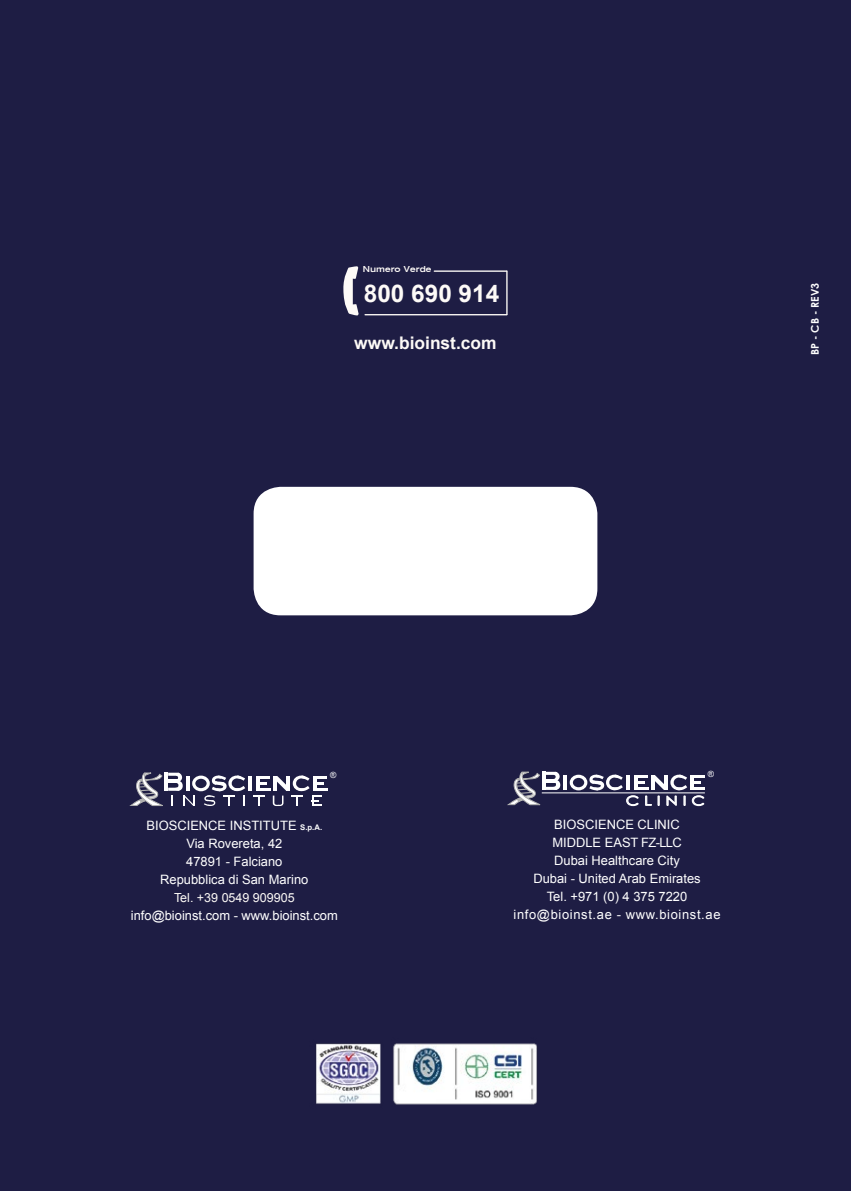
<style>
.page{position:relative;width:851px;height:1191px;background:#fff}
.page>*{position:absolute;margin:0;border:0;box-sizing:border-box;transform-origin:0 0}
.t1{font:700 24.4px "Arial";color:#fdfaf7}
.t2{font:700 17.4px "Arial";color:#fdfaf7}
.t3{font:13px/18px "Arial";color:#fff;text-align:center}
.t4{font:13px "Century Gothic";letter-spacing:.3em;color:#fff;scale:1.28 1}
.t5{font:12.6px "Arial";color:#fdfaf7}
.t6{font:700 10.6px "Century Gothic";color:#fff}
.t7{font:8.6px "Arial";color:#fff}
.t8{font:700 8.4px "Xerox Sans Serif Wide FC";color:#fdfaf7}
.s1{font-weight:700;font-size:7.8px}
</style>
<div class="page">
<div style="left:0;top:0;width:850px;height:1191px;background:#1e1d44"></div>
<svg style="left:343px;top:266px;width:15px;height:50px"></svg>
<hr style="left:365px;top:314px;width:141px;height:1px;background:#fdfaf7">
<hr style="left:434px;top:270px;width:72px;height:2px;background:#fdfaf7">
<hr style="left:506px;top:271px;width:1px;height:43px;background:#fdfaf7">
<hr style="left:248px;top:776px;width:4px;height:14px;background:#fff">
<svg style="left:253px;top:775px;width:74px;height:31px"></svg>
<svg style="left:204px;top:775px;width:41px;height:32px"></svg>
<div style="left:192px;top:775px;width:18px;height:16px;border:3px solid #fff;border-radius:50%"></div>
<svg style="left:131px;top:772px;width:63px;height:35px"></svg>
<hr style="left:563px;top:775px;width:4px;height:15px;background:#fff">
<div style="left:569px;top:774px;width:18px;height:16px;border:3px solid #fff;border-radius:50%"></div>
<svg style="left:508px;top:771px;width:52px;height:35px"></svg>
<svg style="left:589px;top:774px;width:115px;height:32px"></svg>
<hr style="left:541px;top:792px;width:163px;height:1px;background:#fff">
<img style="left:310px;top:1032px;width:231px;height:81px">
<div style="left:253px;top:487px;width:344px;height:128px;background:#fff;border-radius:27px"></div>
<p class="t8" style="left:363px;top:264px;width:70px">Numero Verde</p>
<h1 class="t1" style="left:364px;top:277px;width:137px">800 690 914</h1>
<h2 class="t2" style="left:354px;top:331px;width:144px">www.bioinst.com</h2>
<p class="t6" style="left:808px;top:355px;width:74px;rotate:-90deg">BP - CB - REV3</p>
<p class="t7" style="left:330px;top:769px;width:8px">®</p>
<p class="t3" style="left:146px;top:816px;width:177px">BIOSCIENCE INSTITUTE <span class="s1">S.p.A.<br></span>Via Rovereta, 42<br>47891 - Falciano<br>Repubblica di San Marino</p>
<p class="t5" style="left:174px;top:889px;width:122px">Tel. +39 0549 909905</p>
<p class="t3" style="left:131px;top:906px;width:208px">info@bioinst.com - www.bioinst.com</p>
<p class="t7" style="left:707px;top:768px;width:8px">®</p>
<p class="t4" style="left:625px;top:792px;width:63px">CLINIC</p>
<p class="t3" style="left:513px;top:816px;width:208px">BIOSCIENCE CLINIC<br>MIDDLE EAST FZ-LLC<br>Dubai Healthcare City<br>Dubai - United Arab Emirates<br>Tel. +971 (0) 4 375 7220 info@bioinst.ae - www.bioinst.ae</p>
</div>
